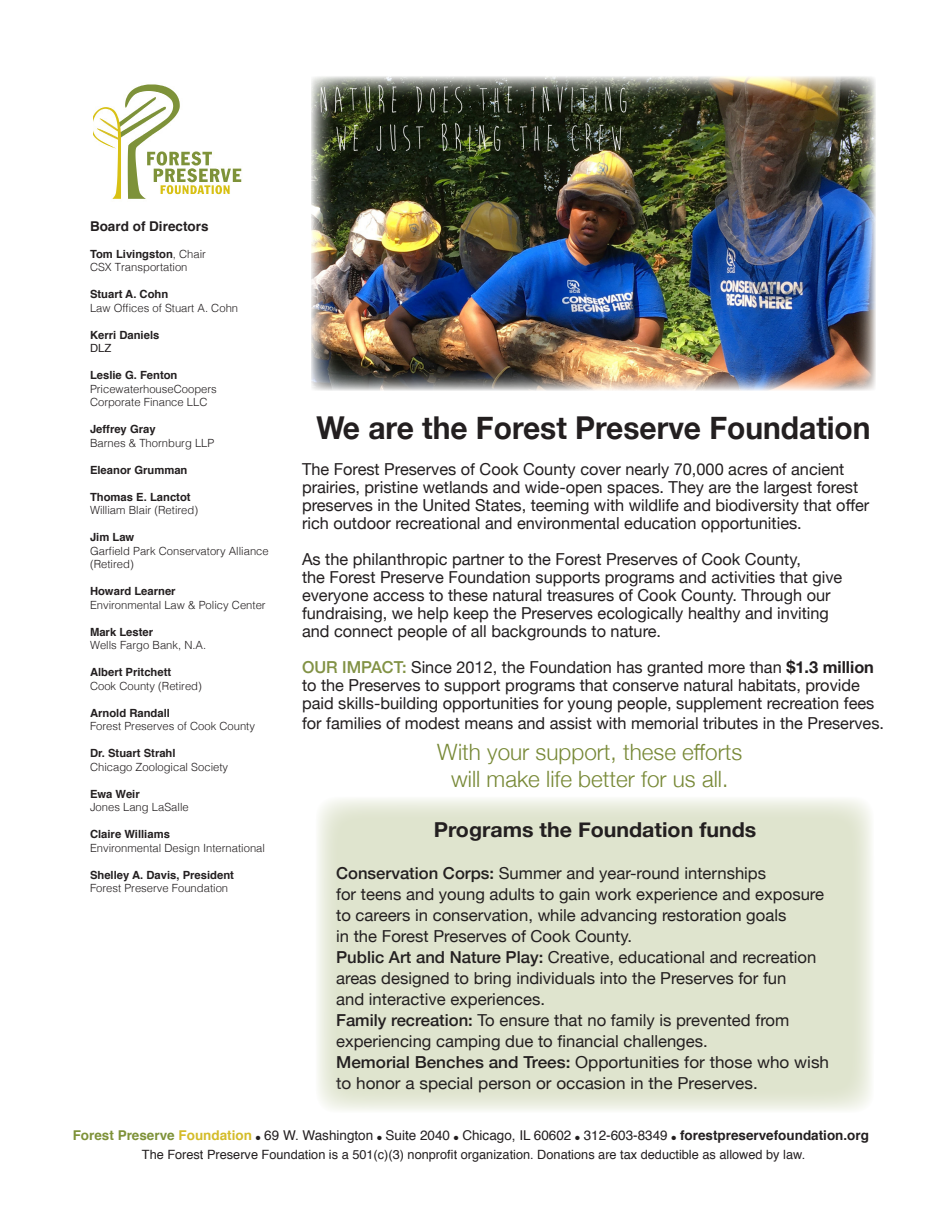
<style>
.page{position:relative;width:945px;height:1215px;background:#fff}
.page>*{position:absolute;margin:0;border:0;box-sizing:border-box;transform-origin:0 0}
.t1{font:700 31.5px "Helvetica Neue";color:#231f20;scale:.95 1}
.t2{font:300 22.5px "Helvetica Neue";color:#788937}
.t3{font:700 20.55px "Helvetica Neue";color:#231f20;scale:1.04 1}
.t4{font:16.5px/21px "Helvetica Neue";color:#231f20}
.t5{font:13.5px "Helvetica";color:#231f20}
.t6{font:700 13.5px "Helvetica";color:#231f20}
.t7{font:12.75px "Helvetica";color:#231f20}
.t8{font:300 11.25px "Helvetica";color:#231f20}
.t9{font:700 11.25px "Helvetica";color:#231f20}
.t10{font:11.25px "Helvetica";color:#231f20}
.s1{font-weight:300}
.s2{font-weight:500;color:#829245}
.s3{font-weight:700}
.s4{font-weight:500}
.s5{font-weight:700;color:#7e9239}
.s6{font-weight:700;color:#d4bc2a}
</style>
<div class="page">
<img style="left:311px;top:76px;width:565px;height:315px">
<img style="left:93px;top:84px;width:149px;height:115px">
<div style="left:316px;top:796px;width:558px;height:317px;background:#dfe4ce;border-radius:20px"></div>
<p class="t6" style="left:90px;top:215px;width:120px">Board of Directors</p>
<p class="t9" style="left:90px;top:245px;width:118px">Tom Livingston<span class="s1">, Chair</span></p>
<p class="t8" style="left:90px;top:258px;width:99px">CSX Transportation</p>
<p class="t9" style="left:90px;top:285px;width:80px">Stuart A. Cohn</p>
<p class="t8" style="left:90px;top:298px;width:150px">Law Offices of Stuart A. Cohn</p>
<p class="t9" style="left:90px;top:326px;width:71px">Kerri Daniels</p>
<p class="t10" style="left:90px;top:340px;width:23px">DLZ</p>
<p class="t9" style="left:90px;top:366px;width:89px">Leslie G. Fenton</p>
<p class="t8" style="left:90px;top:379px;width:128px">PricewaterhouseCoopers</p>
<p class="t8" style="left:90px;top:393px;width:119px">Corporate Finance LLC</p>
<p class="t9" style="left:90px;top:420px;width:67px">Jeffrey Gray</p>
<p class="t8" style="left:90px;top:433px;width:126px">Barnes &amp; Thornburg LLP</p>
<p class="t9" style="left:90px;top:461px;width:99px">Eleanor Grumman</p>
<p class="t9" style="left:90px;top:488px;width:102px">Thomas E. Lanctot</p>
<p class="t8" style="left:90px;top:501px;width:110px">William Blair (Retired)</p>
<p class="t9" style="left:90px;top:528px;width:46px">Jim Law</p>
<p class="t8" style="left:90px;top:541px;width:180px">Garfield Park Conservatory Alliance</p>
<p class="t8" style="left:90px;top:555px;width:45px">(Retired)</p>
<p class="t9" style="left:90px;top:582px;width:87px">Howard Learner</p>
<p class="t8" style="left:90px;top:595px;width:177px">Environmental Law &amp; Policy Center</p>
<p class="t9" style="left:90px;top:623px;width:65px">Mark Lester</p>
<p class="t8" style="left:90px;top:636px;width:118px">Wells Fargo Bank, N.A.</p>
<p class="t9" style="left:90px;top:663px;width:83px">Albert Pritchett</p>
<p class="t8" style="left:90px;top:676px;width:113px">Cook County (Retired)</p>
<p class="t9" style="left:90px;top:704px;width:82px">Arnold Randall</p>
<p class="t8" style="left:90px;top:717px;width:167px">Forest Preserves of Cook County</p>
<p class="t9" style="left:90px;top:744px;width:87px">Dr. Stuart Strahl</p>
<p class="t8" style="left:90px;top:757px;width:140px">Chicago Zoological Society</p>
<p class="t9" style="left:90px;top:785px;width:51px">Ewa Weir</p>
<p class="t8" style="left:90px;top:798px;width:100px">Jones Lang LaSalle</p>
<p class="t9" style="left:90px;top:825px;width:81px">Claire Williams</p>
<p class="t8" style="left:90px;top:838px;width:177px">Environmental Design International</p>
<p class="t9" style="left:90px;top:866px;width:146px">Shelley A. Davis, President</p>
<p class="t8" style="left:90px;top:879px;width:140px">Forest Preserve Foundation</p>
<p class="t1" style="left:316px;top:403px;width:585px">We are the Forest Preserve Foundation</p>
<p class="t4" style="left:302px;top:461px;width:569px;line-height:18px">The Forest Preserves of Cook County cover nearly 70,000 acres of ancient prairies, pristine wetlands and wide-open spaces. They are the largest forest preserves in the United States, teeming with wildlife and biodiversity that offer rich outdoor recreational and environmental education opportunities.</p>
<p class="t4" style="left:302px;top:549px;width:500px">As the philanthropic partner to the Forest Preserves of Cook County,</p>
<p class="t4" style="left:302px;top:569px;width:542px;line-height:18px">the Forest Preserve Foundation supports programs and activities that give everyone access to these natural treasures of Cook County. Through our fundraising, we help keep the Preserves ecologically healthy and inviting</p>
<p class="t4" style="left:302px;top:621px;width:361px">and connect people of all backgrounds to nature.</p>
<p class="t4" style="left:302px;top:659px;width:574px;line-height:18px"><span class="s2">OUR IMPACT:</span> Since 2012, the Foundation has granted more than <span class="s3">$1.3 million </span>to the Preserves to support programs that conserve natural habitats, provide paid skills-building opportunities for young people, supplement recreation fees</p>
<p class="t4" style="left:302px;top:713px;width:584px">for families of modest means and assist with memorial tributes in the Preserves.</p>
<p class="t2" style="left:437px;top:734px;width:307px">With your support, these efforts</p>
<p class="t2" style="left:451px;top:761px;width:279px">will make life better for us all.</p>
<p class="t3" style="left:434px;top:813px;width:312px">Programs the Foundation funds</p>
<p class="t4" style="left:336px;top:863px;width:495px"><span class="s4">Conservation Corps:</span> Summer and year-round internships<br>for teens and young adults to gain work experience and exposure to careers in conservation, while advancing restoration goals<br>in the Forest Preserves of Cook County.<br><span class="s4">Public Art and Nature Play:</span> Creative, educational and recreation areas designed to bring individuals into the Preserves for fun<br>and interactive experiences.<br><span class="s4">Family recreation:</span> To ensure that no family is prevented from experiencing camping due to financial challenges.<br><span class="s4">Memorial Benches and Trees:</span> Opportunities for those who wish to honor a special person or occasion in the Preserves.</p>
<p class="t5" style="left:73px;top:1125px;width:798px"><span class="s5">Forest Preserve</span> <span class="s6">Foundation</span> ● 69 W. Washington ● Suite 2040 ● Chicago, IL 60602 ● 312-603-8349 ● <span class="s3">forestpreservefoundation.org</span></p>
<p class="t7" style="left:142px;top:1144px;width:665px">The Forest Preserve Foundation is a 501(c)(3) nonprofit organization. Donations are tax deductible as allowed by law.</p>
</div>
